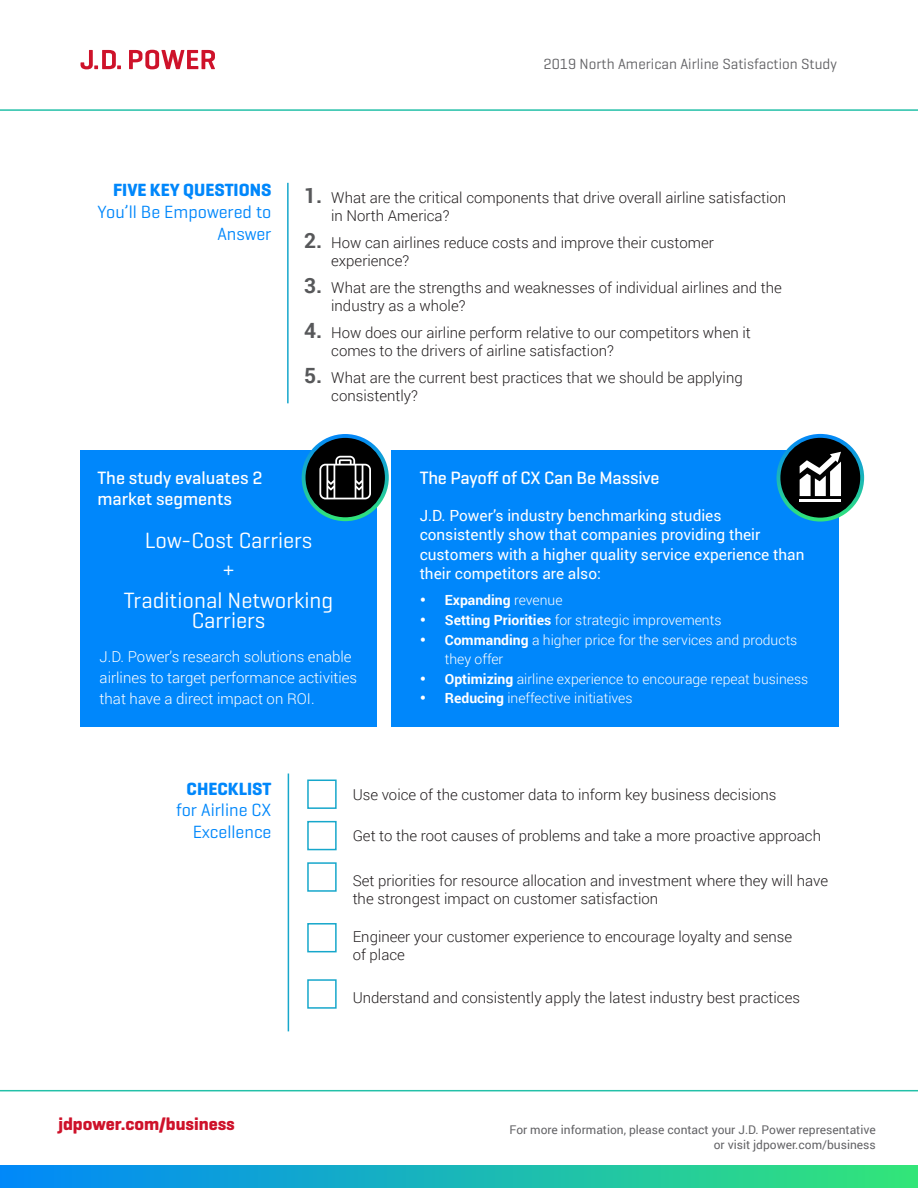
<style>
.page{position:relative;width:918px;height:1188px;background:#fff}
.page>*{position:absolute;margin:0;border:0;box-sizing:border-box;transform-origin:0 0}
.Heading_2_Reverse{font:22.5px/19.5px "Geogrotesque";color:#fff;text-align:center}
.Heading_2_Reverse-2{font:500 18.15px/21px "Geogrotesque";color:#fff}
.t1{font:18px/21.6px "Geogrotesque";color:#0087fb;text-align:right}
.t2{font:700 18px "Geogrotesque";color:#0087fb}
.t3{font:700 18px "Geogrotesque";color:#ce122a}
.Body_Text_Reversed{font:15.45px/19.5px "Roboto";color:#fff}
.Body_Text_11pt{font:300 15px/18px "Roboto";color:#231f20}
.Bullet_1_Reversed{font:300 15px/21px "Roboto";color:#fff}
.t4{font:15px "Geogrotesque";color:#636366}
.t5{font:300 13.95px/19.5px "Roboto";color:#fff}
.t6{font:700 13.95px "Roboto";color:#fff}
.t7{font:12px/14.4px "Roboto";color:#636366;text-align:right}
.s1{font-weight:700;font-size:21px;color:#57585a}
.s2{font-weight:300}
.s3{font-weight:700}
</style>
<div class="page">
<hr style="left:0;top:109px;width:918px;height:2px;background:#23c0a8">
<svg style="left:81px;top:50px;width:40px;height:19px"></svg>
<svg style="left:129px;top:50px;width:86px;height:19px"></svg>
<div style="left:0;top:1165px;width:918px;height:23px;background:linear-gradient(to right,#0188f9,#32e678)"></div>
<hr style="left:0;top:1090px;width:918px;height:1px;background:#23c0a8">
<hr style="left:287px;top:183px;width:2px;height:220px;background:#16a7cb">
<hr style="left:288px;top:774px;width:1px;height:257px;background:#16a7cb">
<div style="left:391px;top:450px;width:447px;height:277px;background:#0087fb"></div>
<div style="left:81px;top:450px;width:296px;height:277px;background:#0087fb"></div>
<div style="left:307px;top:780px;width:30px;height:29px;border:2px solid #16a7cb"></div>
<div style="left:307px;top:821px;width:30px;height:29px;border:2px solid #16a7cb"></div>
<div style="left:307px;top:862px;width:30px;height:30px;border:2px solid #16a7cb"></div>
<div style="left:307px;top:923px;width:30px;height:29px;border:2px solid #16a7cb"></div>
<div style="left:307px;top:979px;width:30px;height:30px;border:2px solid #16a7cb"></div>
<svg style="left:777px;top:434px;width:87px;height:88px"></svg>
<div style="left:780px;top:438px;width:80px;height:80px;background:#000;border-radius:50%"></div>
<hr style="left:800px;top:500px;width:41px;height:2px;background:#fff">
<svg style="left:800px;top:452px;width:41px;height:44px"></svg>
<svg style="left:302px;top:434px;width:87px;height:87px"></svg>
<div style="left:306px;top:438px;width:79px;height:79px;background:#000;border-radius:50%"></div>
<svg style="left:319px;top:456px;width:52px;height:43px"></svg>
<p class="t4" style="left:544px;top:54px;width:295px">2019 North American Airline Satisfaction Study</p>
<p class="t2" style="left:113px;top:179px;width:160px">FIVE KEY QUESTIONS</p>
<p class="t1" style="left:98px;top:200px;width:175px">You’ll Be Empowered to<br>Answer</p>
<p class="Body_Text_11pt" style="left:331px;top:188px;width:456px;text-indent:-27px"><span class="s1">1.</span> What are the critical components that drive overall airline satisfaction in North America?</p>
<p class="Body_Text_11pt" style="left:331px;top:233px;width:384px;text-indent:-27px"><span class="s1">2.</span> How can airlines reduce costs and improve their customer experience?</p>
<p class="Body_Text_11pt" style="left:331px;top:278px;width:452px;text-indent:-27px"><span class="s1">3.</span> What are the strengths and weaknesses of individual airlines and the industry as a whole?</p>
<p class="Body_Text_11pt" style="left:331px;top:323px;width:421px;text-indent:-27px"><span class="s1">4.</span> How does our airline perform relative to our competitors when it comes to the drivers of airline satisfaction?</p>
<p class="Body_Text_11pt" style="left:331px;top:368px;width:413px;text-indent:-27px"><span class="s1">5.</span> What are the current best practices that we should be applying consistently?</p>
<p class="Heading_2_Reverse-2" style="left:97px;top:467px;width:166px">The study evaluates 2 market segments</p>
<p class="Heading_2_Reverse" style="left:145px;top:530px;width:169px">Low-Cost Carriers</p>
<p class="Heading_2_Reverse" style="left:222px;top:560px;width:15px">+</p>
<p class="Heading_2_Reverse" style="left:124px;top:590px;width:211px">Traditional Networking<br>Carriers</p>
<p class="Bullet_1_Reversed" style="left:100px;top:646px;width:259px">J.D. Power’s research solutions enable airlines to target performance activities that have a direct impact on ROI.</p>
<p class="Heading_2_Reverse-2" style="left:420px;top:467px;width:241px">The Payoff of CX Can Be Massive</p>
<p class="Body_Text_Reversed" style="left:420px;top:505px;width:386px">J.D. Power’s industry benchmarking studies consistently show that companies providing their customers with a higher quality service experience than their competitors are also:</p>
<p class="t6" style="left:420px;top:591px;width:144px">• Expanding <span class="s2">revenue</span></p>
<p class="t5" style="left:420px;top:610px;width:303px">• <span class="s3">Setting Priorities</span> for strategic improvements</p>
<p class="t5" style="left:445px;top:629px;width:354px;text-indent:-25px">• <span class="s3">Commanding</span> a higher price for the services and products they offer</p>
<p class="t5" style="left:420px;top:668px;width:390px">• <span class="s3">Optimizing</span> airline experience to encourage repeat business</p>
<p class="t5" style="left:420px;top:688px;width:214px">• <span class="s3">Reducing</span> ineffective initiatives</p>
<p class="t2" style="left:187px;top:777px;width:86px">CHECKLIST</p>
<p class="t1" style="left:176px;top:799px;width:97px">for Airline CX<br>Excellence</p>
<p class="t3" style="left:58px;top:1113px;width:178px">jdpower.com/business</p>
<p class="Body_Text_11pt" style="left:353px;top:785px;width:425px">Use voice of the customer data to inform key business decisions</p>
<p class="Body_Text_11pt" style="left:353px;top:826px;width:470px">Get to the root causes of problems and take a more proactive approach</p>
<p class="Body_Text_11pt" style="left:353px;top:871px;width:477px">Set priorities for resource allocation and investment where they will have the strongest impact on customer satisfaction</p>
<p class="Body_Text_11pt" style="left:353px;top:927px;width:441px">Engineer your customer experience to encourage loyalty and sense of place</p>
<p class="Body_Text_11pt" style="left:353px;top:988px;width:449px">Understand and consistently apply the latest industry best practices</p>
<p class="t7" style="left:510px;top:1122px;width:368px">For more information, please contact your J.D. Power representative or visit jdpower.com/business</p>
</div>
